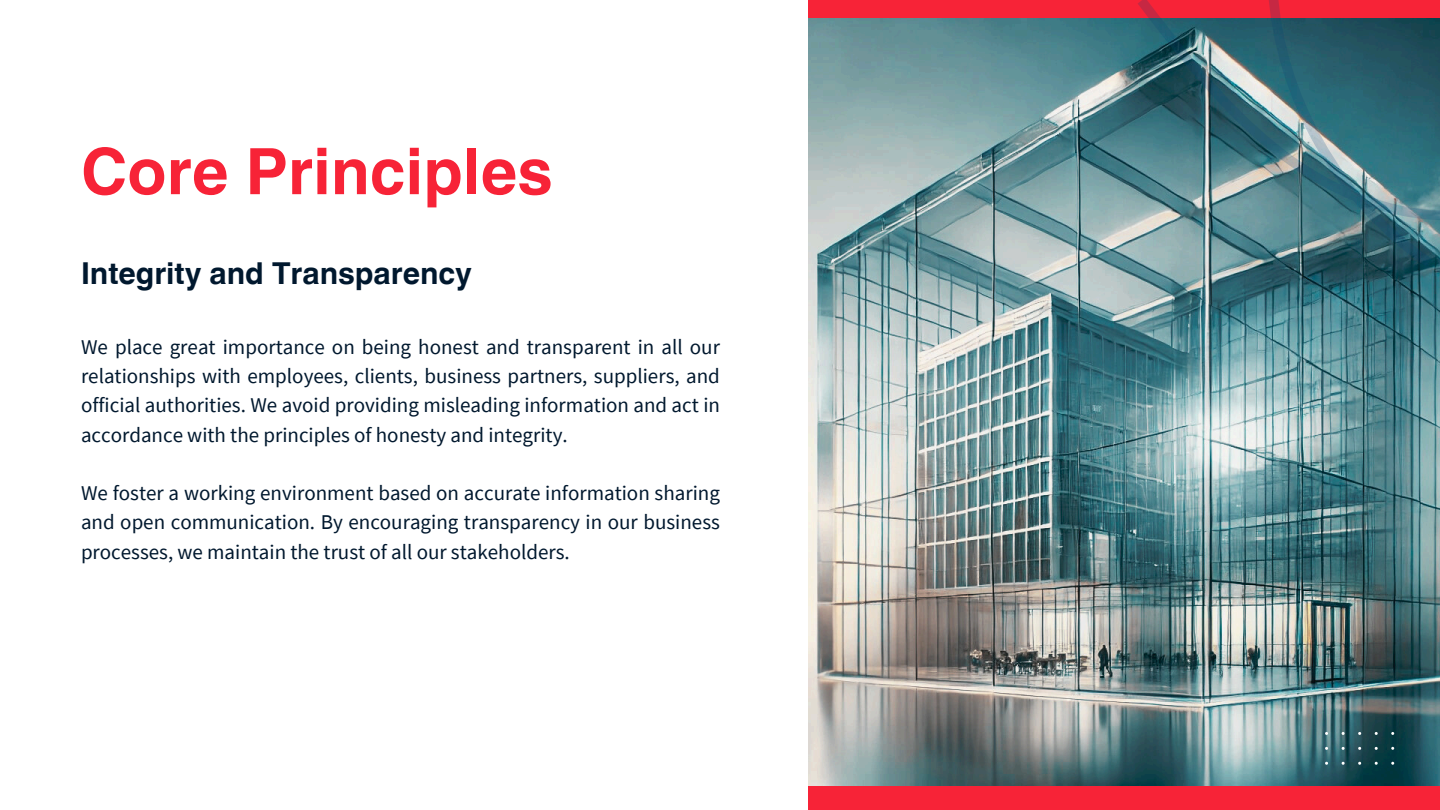
<style>
.page{position:relative;width:1440px;height:810px;background:#fff}
.page>*{position:absolute;margin:0;border:0;box-sizing:border-box;transform-origin:0 0}
.t1{font:700 64px "Helvetica World";color:#f72337}
.t2{font:700 30.2px "Helvetica World";color:#00182e}
.t3{font:21px/29.2px "Source Sans Pro";color:#00182e;text-align:justify}
</style>
<div class="page">
<div style="left:808px;top:0;width:632px;height:809px;background:#f72337"></div>
<img style="left:808px;top:19px;width:632px;height:767px">
<svg style="left:1138px;top:0;width:302px;height:222px"></svg>
<svg style="left:1268px;top:0;width:163px;height:266px"></svg>
<h2 class="t1" style="left:81px;top:119px;width:473px">Core Principles</h2>
<p class="t2" style="left:81px;top:249px;width:393px">Integrity and Transparency</p>
<p class="t3" style="left:81px;top:332px;width:640px">We place great importance on being honest and transparent in all our relationships with employees, clients, business partners, suppliers, and official authorities. We avoid providing misleading information and act in accordance with the principles of honesty and integrity.</p>
<p class="t3" style="left:81px;top:478px;width:640px">We foster a working environment based on accurate information sharing and open communication. By encouraging transparency in our business processes, we maintain the trust of all our stakeholders.</p>
</div>
